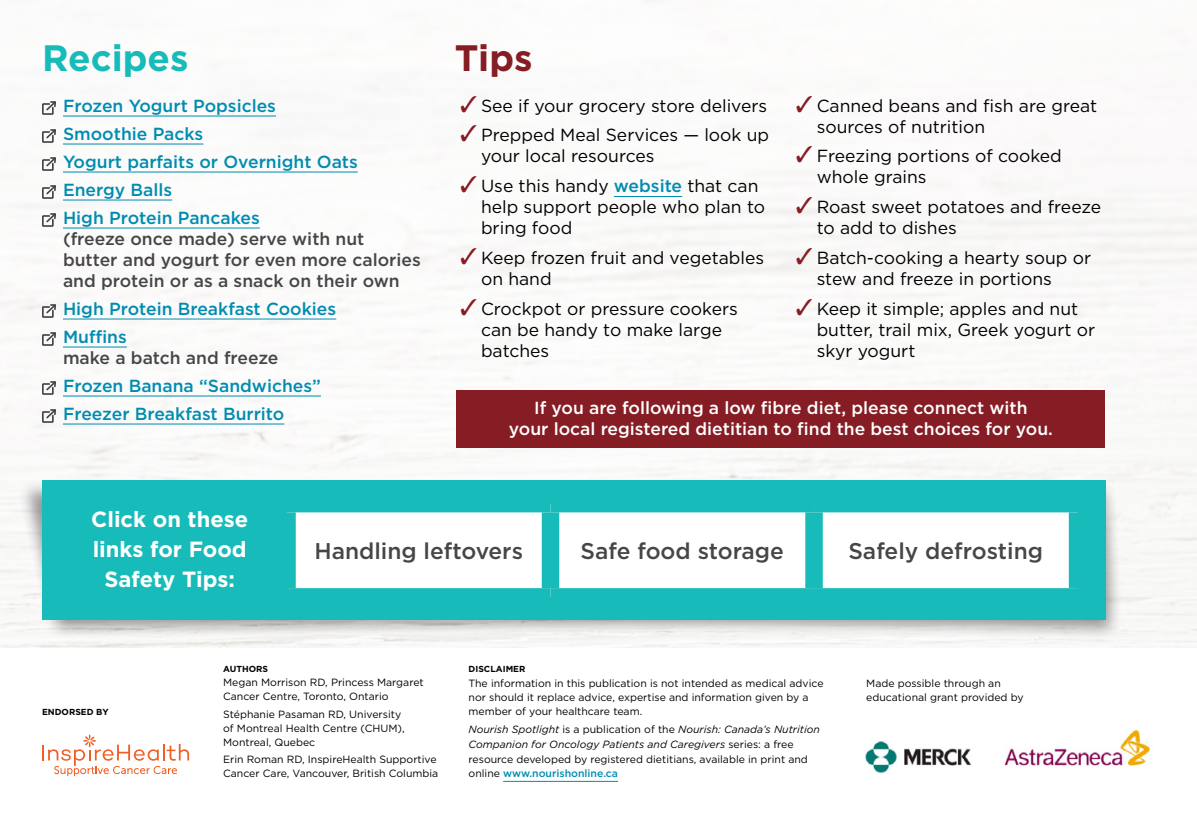
<style>
.page{position:relative;width:1197px;height:819px;background:#fff}
.page>*{position:absolute;margin:0;border:0;box-sizing:border-box;transform-origin:0 0}
.Paragraph_Style_18{font:700 36.75px "Gotham";color:#17bbb9}
.Paragraph_Style_18-2{font:700 36.75px "Gotham";color:#861d24}
.Body{font:500 22.75px "Gotham";color:#464547}
.Paragraph_Style_19{font:700 21.88px/29.9px "Gotham";color:#fff;text-align:center}
.t1{font:17.5px/21px "Gotham";color:#000}
.Link{font:500 17.5px "Gotham";color:#008cb1}
.Link-2{font:500 17.5px/21px "Gotham";color:#464547}
.Body-2{font:500 17.5px/21px "Gotham";color:#fff;text-align:center}
.Paragraph_Style_5{font:10.5px/14px "Gotham";color:#000}
.Paragraph_Style_4{font:700 8.75px "Gotham";color:#000}
.s1{color:#008cb1}
.s2{color:#861d24}
.s3{font-weight:500;color:#008cb1}
.s4{font-style:italic}
</style>
<div class="page">
<img style="left:0;top:0;width:1197px;height:648px">
<img style="left:865px;top:729px;width:285px;height:44px">
<svg style="left:42px;top:734px;width:147px;height:42px"></svg>
<hr style="left:503px;top:781px;width:115px;height:1px;background:#008cb1">
<div style="left:17px;top:479px;width:1106px;height:162px;background:#000;opacity:.4"></div>
<svg style="left:17px;top:480px;width:25px;height:135px;fill:#f6f5f4"></svg>
<hr style="left:614px;top:196px;width:68px;height:1px;background:#008cb1">
<hr style="left:63px;top:116px;width:213px;height:1px;background:#008cb1">
<hr style="left:63px;top:144px;width:140px;height:1px;background:#008cb1">
<hr style="left:63px;top:172px;width:295px;height:1px;background:#008cb1">
<hr style="left:63px;top:200px;width:109px;height:1px;background:#008cb1">
<hr style="left:63px;top:228px;width:197px;height:1px;background:#008cb1">
<hr style="left:63px;top:319px;width:273px;height:1px;background:#008cb1">
<hr style="left:63px;top:347px;width:64px;height:1px;background:#008cb1">
<hr style="left:63px;top:396px;width:258px;height:1px;background:#008cb1">
<hr style="left:63px;top:424px;width:221px;height:1px;background:#008cb1">
<svg style="left:42px;top:101px;width:14px;height:14px"></svg>
<svg style="left:42px;top:129px;width:14px;height:14px"></svg>
<svg style="left:42px;top:157px;width:14px;height:14px"></svg>
<svg style="left:42px;top:185px;width:14px;height:14px"></svg>
<svg style="left:42px;top:213px;width:14px;height:14px"></svg>
<svg style="left:42px;top:304px;width:14px;height:14px"></svg>
<svg style="left:42px;top:332px;width:14px;height:14px"></svg>
<svg style="left:42px;top:381px;width:14px;height:14px"></svg>
<svg style="left:42px;top:409px;width:14px;height:14px"></svg>
<div style="left:457px;top:390px;width:648px;height:58px;background:#861d24"></div>
<div style="left:42px;top:480px;width:1063px;height:140px;background:#17bbb9"></div>
<div style="left:296px;top:512px;width:773px;height:76px;background:#fff"></div>
<div style="left:542px;top:512px;width:17px;height:76px;background:#17bbb9"></div>
<div style="left:805px;top:512px;width:18px;height:76px;background:#17bbb9"></div>
<p class="Paragraph_Style_18" style="left:42px;top:34px;width:148px">Recipes</p>
<p class="Link" style="left:63px;top:94px;width:215px">Frozen Yogurt Popsicles</p>
<p class="Link" style="left:63px;top:122px;width:142px">Smoothie Packs</p>
<p class="Link" style="left:63px;top:150px;width:296px">Yogurt parfaits or Overnight Oats</p>
<p class="Link" style="left:63px;top:178px;width:111px">Energy Balls</p>
<p class="Link-2" style="left:63px;top:207px;width:359px"><span class="s1">High Protein Pancakes<br></span>(freeze once made) serve with nut butter and yogurt for even more calories and protein or as a snack on their own</p>
<p class="Link" style="left:63px;top:297px;width:275px">High Protein Breakfast Cookies</p>
<p class="Link-2" style="left:63px;top:326px;width:217px"><span class="s1">Muffins<br></span>make a batch and freeze</p>
<p class="Link" style="left:63px;top:374px;width:260px">Frozen Banana “Sandwiches”</p>
<p class="Link" style="left:63px;top:402px;width:223px">Freezer Breakfast Burrito</p>
<p class="Body-2" style="left:509px;top:397px;width:545px">If you are following a low fibre diet, please connect with<br>your local registered dietitian to find the best choices for you.</p>
<p class="Paragraph_Style_18-2" style="left:455px;top:34px;width:79px">Tips</p>
<p class="t1" style="left:460px;top:95px;width:309px"><span class="s2">✓</span> See if your grocery store delivers</p>
<p class="t1" style="left:481px;top:124px;width:290px;text-indent:-21px"><span class="s2">✓</span> Prepped Meal Services — look up your local resources</p>
<p class="t1" style="left:481px;top:175px;width:286px;text-indent:-21px"><span class="s2">✓</span> Use this handy <span class="s3">website</span> that can help support people who plan to bring food</p>
<p class="t1" style="left:481px;top:247px;width:285px;text-indent:-21px"><span class="s2">✓</span> Keep frozen fruit and vegetables on hand</p>
<p class="t1" style="left:481px;top:298px;width:258px;text-indent:-21px"><span class="s2">✓</span> Crockpot or pressure cookers can be handy to make large batches</p>
<p class="t1" style="left:817px;top:95px;width:282px;text-indent:-21px"><span class="s2">✓</span> Canned beans and fish are great sources of nutrition</p>
<p class="t1" style="left:817px;top:145px;width:247px;text-indent:-21px"><span class="s2">✓</span> Freezing portions of cooked whole grains</p>
<p class="t1" style="left:817px;top:196px;width:286px;text-indent:-21px"><span class="s2">✓</span> Roast sweet potatoes and freeze to add to dishes</p>
<p class="t1" style="left:817px;top:247px;width:276px;text-indent:-21px"><span class="s2">✓</span> Batch-cooking a hearty soup or stew and freeze in portions</p>
<p class="t1" style="left:817px;top:298px;width:280px;text-indent:-21px"><span class="s2">✓</span> Keep it simple; apples and nut butter, trail mix, Greek yogurt or skyr yogurt</p>
<p class="Paragraph_Style_19" style="left:91px;top:505px;width:159px">Click on these links for Food<br>Safety Tips:</p>
<p class="Body" style="left:314px;top:536px;width:210px">Handling leftovers</p>
<p class="Body" style="left:581px;top:536px;width:205px">Safe food storage</p>
<p class="Body" style="left:848px;top:536px;width:196px">Safely defrosting</p>
<p class="Paragraph_Style_4" style="left:42px;top:706px;width:68px">ENDORSED BY</p>
<p class="Paragraph_Style_4" style="left:223px;top:663px;width:46px">AUTHORS</p>
<p class="Paragraph_Style_5" style="left:223px;top:675px;width:202px">Megan Morrison RD, Princess Margaret<br>Cancer Centre, Toronto, Ontario</p>
<p class="Paragraph_Style_5" style="left:223px;top:707px;width:183px">Stéphanie Pasaman RD, University of Montreal Health Centre (CHUM),<br>Montreal, Quebec</p>
<p class="Paragraph_Style_5" style="left:223px;top:752px;width:217px">Erin Roman RD, InspireHealth Supportive<br>Cancer Care, Vancouver, British Columbia</p>
<p class="Paragraph_Style_4" style="left:469px;top:663px;width:58px">DISCLAIMER</p>
<p class="Paragraph_Style_5" style="left:469px;top:675px;width:356px;line-height:14.5px">The information in this publication is not intended as medical advice nor should it replace advice, expertise and information given by a member of your healthcare team.</p>
<p class="Paragraph_Style_5" style="left:469px;top:722px;width:353px;line-height:14.5px"><span class="s4">Nourish Spotlight</span> is a publication of the <span class="s4">Nourish: Canada’s Nutrition Companion for Oncology Patients and Caregivers</span> series: a free resource developed by registered dietitians, available in print and online <span class="s3">www.nourishonline.ca</span></p>
<p class="Paragraph_Style_5" style="left:866px;top:676px;width:159px">Made possible through an educational grant provided by</p>
</div>
